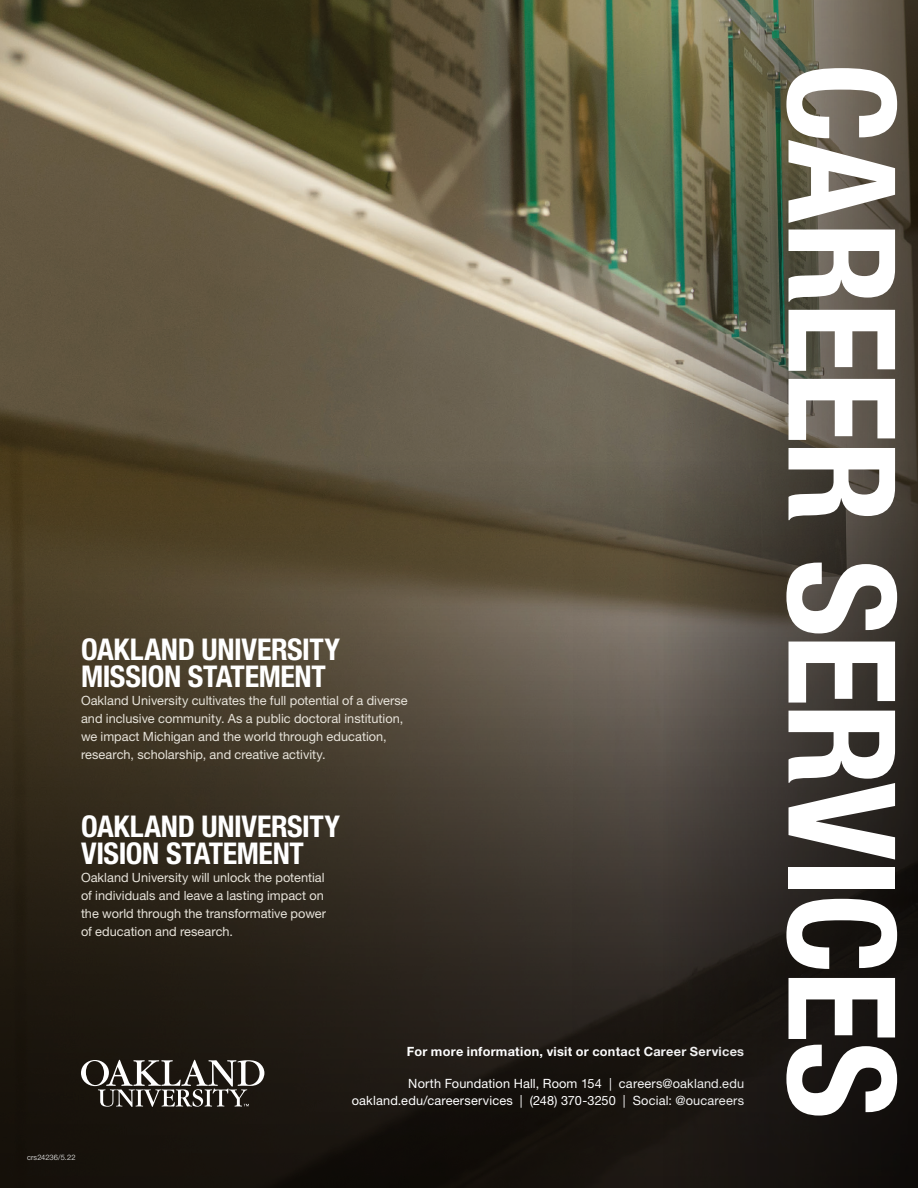
<style>
.page{position:relative;width:918px;height:1188px;background:#fff}
.page>*{position:absolute;margin:0;border:0;box-sizing:border-box;transform-origin:0 0}
.t1{font:700 condensed 149.25px "Helvetica Neue LT Std";letter-spacing:-.02em;color:#fff}
.t2{font:700 condensed 30px/27px "Helvetica Neue LT Std";letter-spacing:-.015em;color:#fff}
.t3{font:12.75px/18px "Helvetica Neue LT Std";color:#e7e3da}
.t4{font:12.75px "Helvetica Neue LT Std";letter-spacing:.01em;color:#fff}
.t5{font:700 12.75px "Helvetica Neue LT Std";letter-spacing:.02em;color:#fff}
.t6{font:12.75px "Helvetica Neue LT Std";letter-spacing:-.01em;color:#fff}
.t7{font:300 7.5px "Helvetica Neue LT Std";letter-spacing:.015em;color:#fff}
</style>
<div class="page">
<img style="left:0;top:0;width:556px;height:461px">
<svg style="left:0;top:461px;width:556px;height:727px;background:#3a3123"></svg>
<div style="left:556px;top:0;width:362px;height:1188px;background:#231f20;opacity:.75"></div>
<svg style="left:81px;top:1060px;width:183px;height:47px"></svg>
<h3 class="t2" style="left:81px;top:636px;width:261px">OAKLAND UNIVERSITY<br>MISSION STATEMENT</h3>
<p class="t3" style="left:81px;top:691px;width:328px">Oakland University cultivates the full potential of a diverse and inclusive community. As a public doctoral institution, we impact Michigan and the world through education, research, scholarship, and creative activity.</p>
<h3 class="t2" style="left:81px;top:812px;width:261px">OAKLAND UNIVERSITY<br>VISION STATEMENT</h3>
<p class="t3" style="left:81px;top:868px;width:247px">Oakland University will unlock the potential of individuals and leave a lasting impact on the world through the transformative power of education and research.</p>
<p class="t7" style="left:27px;top:1152px;width:50px">crs24236/5.22</p>
<p class="t5" style="left:407px;top:1043px;width:339px">For more information, visit or contact Career Services</p>
<p class="t4" style="left:408px;top:1076px;width:205px">North Foundation Hall, Room 154 |</p>
<p class="t4" style="left:619px;top:1076px;width:127px">careers@oakland.edu</p>
<p class="t6" style="left:530px;top:1093px;width:97px">(248) 370 3250 |</p>
<p class="t4" style="left:633px;top:1093px;width:113px">Social: @oucareers</p>
<p class="t4" style="left:352px;top:1093px;width:172px">oakland.edu/careerservices |</p>
<p class="t4" style="left:582px;top:1093px;width:6px">-</p>
<h2 class="t1" style="left:931px;top:63px;width:1057px;rotate:90deg">CAREER SERVICES</h2>
</div>
